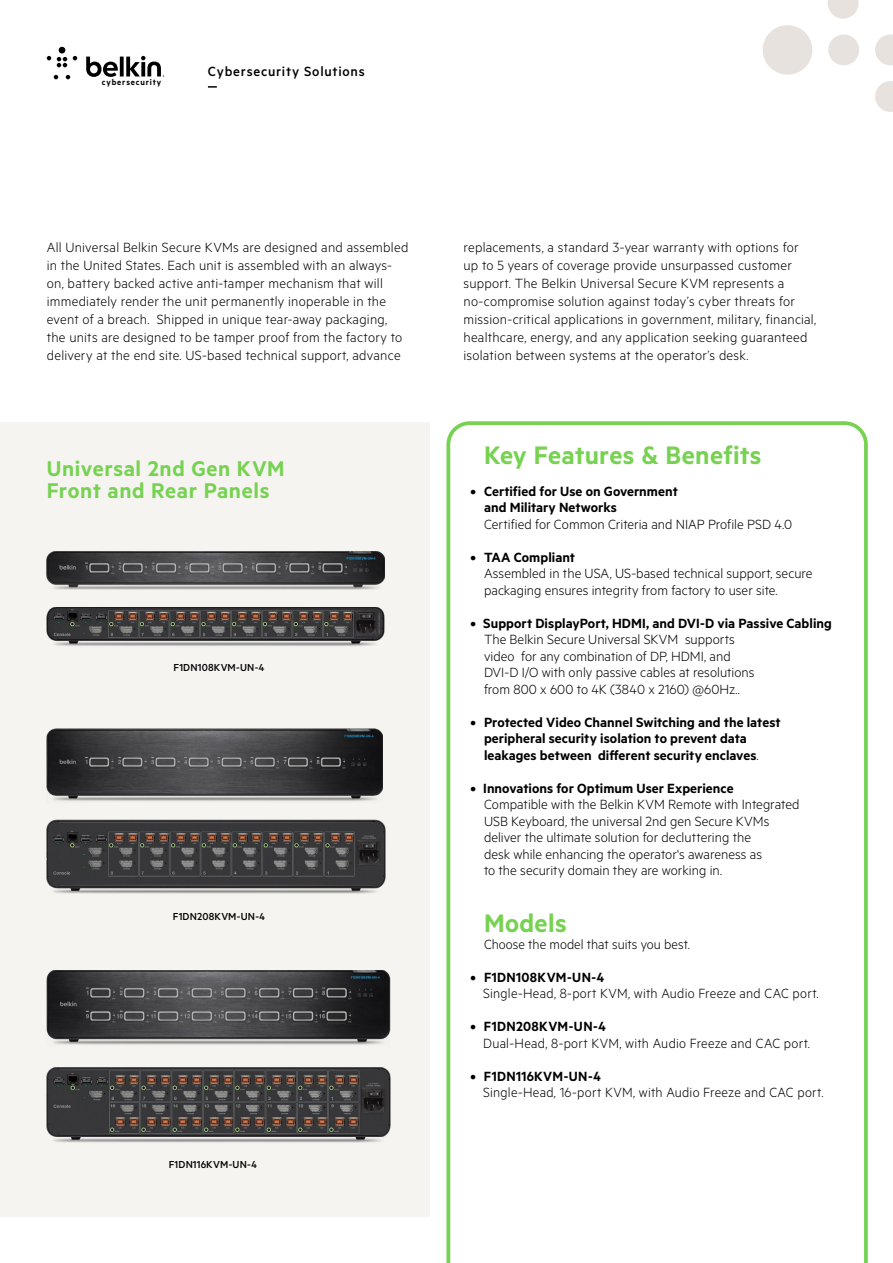
<style>
.page{position:relative;width:893px;height:1263px;background:#fff}
.page>*{position:absolute;margin:0;border:0;box-sizing:border-box;transform-origin:0 0}
.t1{font:600 28.5px "Metric";letter-spacing:.01em;color:#77d252}
.t2{font:600 24px/22.5px "Metric";letter-spacing:.025em;color:#77d252}
.t3{font:300 15px/18px "Metric";letter-spacing:.01em;color:#000}
.t4{font:600 15px/16.5px "Metric";letter-spacing:.005em;color:#000}
.t5{font:600 15px "Metric";letter-spacing:.025em;color:#000}
.t6{font:500 15px "Metric";letter-spacing:.05em;color:#000}
.t7{font:500 11.4px "Metric";letter-spacing:.015em;color:#000}
.t8{font:600 9.3px "Metric";letter-spacing:.1em;color:#000}
.s1{font-weight:300}
</style>
<div class="page">
<svg style="left:47px;top:47px;width:117px;height:32px"></svg>
<svg style="left:763px;top:0;width:130px;height:112px"></svg>
<svg style="left:208px;top:86px;width:9px;height:2px"></svg>
<div style="left:0;top:422px;width:429px;height:794px;background:#f5f4f1"></div>
<svg style="left:446px;top:421px;width:422px;height:842px"></svg>
<img style="left:47px;top:607px;width:338px;height:39px">
<img style="left:47px;top:551px;width:338px;height:39px">
<img style="left:47px;top:820px;width:338px;height:74px">
<img style="left:47px;top:729px;width:336px;height:72px">
<img style="left:47px;top:1067px;width:343px;height:76px">
<img style="left:47px;top:970px;width:343px;height:75px">
<p class="t8" style="left:102px;top:77px;width:61px">cybersecurity</p>
<p class="t6" style="left:208px;top:63px;width:158px">Cybersecurity Solutions</p>
<p class="t3" style="left:47px;top:238px;width:363px">All Universal Belkin Secure KVMs are designed and assembled in the United States. Each unit is assembled with an always&shy;on, battery backed active anti-tamper mechanism that will immediately render the unit permanently inoperable in the event of a breach. Shipped in unique tear-away packaging, the units are designed to be tamper proof from the factory to delivery at the end site. US-based technical support, advance</p>
<p class="t3" style="left:463px;top:238px;width:354px">replacements, a standard 3-year warranty with options for up to 5 years of coverage provide unsurpassed customer support. The Belkin Universal Secure KVM represents a no-compromise solution against today’s cyber threats for mission-critical applications in government, military, financial, healthcare, energy, and any application seeking guaranteed isolation between systems at the operator’s desk.</p>
<h2 class="t2" style="left:47px;top:456px;width:239px">Universal 2nd Gen KVM<br>Front and Rear Panels</h2>
<p class="t7" style="left:173px;top:661px;width:93px">F1DN108KVM-UN-4</p>
<p class="t7" style="left:173px;top:909px;width:94px">F1DN208KVM-UN-4</p>
<p class="t7" style="left:169px;top:1158px;width:90px">F1DN116KVM-UN-4</p>
<h1 class="t1" style="left:484px;top:438px;width:279px">Key Features &amp; Benefits</h1>
<p class="t4" style="left:484px;top:482px;width:195px;text-indent:-14px">• Certified for Use on Government and Military Networks</p>
<p class="t3" style="left:484px;top:514px;width:310px">Certified for Common Criteria and NIAP Profile PSD 4.0</p>
<p class="t4" style="left:470px;top:548px;width:106px">• TAA Compliant</p>
<p class="t3" style="left:484px;top:565px;width:330px;line-height:16.5px">Assembled in the USA, US-based technical support, secure packaging ensures integrity from factory to user site.</p>
<p class="t4" style="left:470px;top:614px;width:363px">• Support DisplayPort, HDMI, and DVI-D via Passive Cabling</p>
<p class="t3" style="left:484px;top:631px;width:272px;line-height:16.5px">The Belkin Secure Universal SKVM supports video for any combination of DP, HDMI, and DVI-D I/O with only passive cables at resolutions from 800 x 600 to 4K (3840 x 2160) @60Hz..</p>
<p class="t4" style="left:484px;top:713px;width:298px;text-indent:-14px">• Protected Video Channel Switching and the latest peripheral security isolation to prevent data leakages between different security enclaves<span class="s1">.</span></p>
<p class="t4" style="left:470px;top:779px;width:265px">• Innovations for Optimum User Experience</p>
<p class="t3" style="left:484px;top:796px;width:317px;line-height:16.5px">Compatible with the Belkin KVM Remote with Integrated USB Keyboard, the universal 2nd gen Secure KVMs deliver the ultimate solution for decluttering the<br>desk while enhancing the operator's awareness as<br>to the security domain they are working in.</p>
<h1 class="t1" style="left:484px;top:906px;width:84px">Models</h1>
<p class="t3" style="left:484px;top:934px;width:208px">Choose the model that suits you best.</p>
<p class="t5" style="left:470px;top:968px;width:135px">• F1DN108KVM-UN-4</p>
<p class="t3" style="left:483px;top:984px;width:337px">Single-Head, 8-port KVM, with Audio Freeze and CAC port.</p>
<p class="t5" style="left:470px;top:1018px;width:137px">• F1DN208KVM-UN-4</p>
<p class="t3" style="left:483px;top:1033px;width:328px">Dual-Head, 8-port KVM, with Audio Freeze and CAC port.</p>
<p class="t4" style="left:470px;top:1067px;width:132px">• F1DN116KVM-UN-4</p>
<p class="t3" style="left:483px;top:1083px;width:342px">Single-Head, 16-port KVM, with Audio Freeze and CAC port.</p>
</div>
